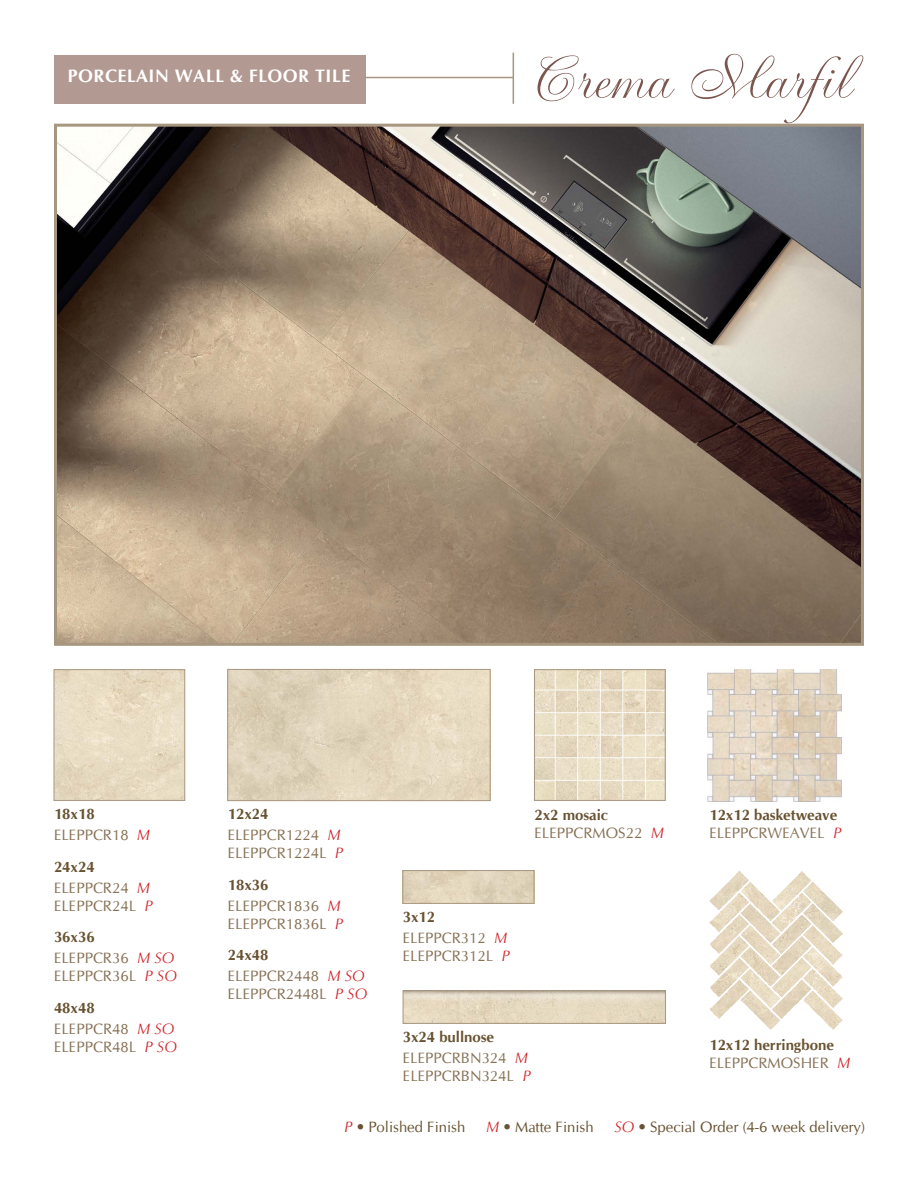
<style>
.page{position:relative;width:918px;height:1188px;background:#fff}
.page>*{position:absolute;margin:0;border:0;box-sizing:border-box;transform-origin:0 0}
.t1{font:63px "DEVON";color:#7b564e}
.t2{font:700 18px "CG Omega";letter-spacing:.025em;color:#fff}
.t3{font:15px/21px "CG Omega";color:#867155}
.t4{font:700 15px/18px "CG Omega";color:#685231}
.t5{font:15px "CG Omega";color:#685231}
.s1{font-weight:700;color:#685231}
.s2{font-style:italic;color:#d2232a}
.s3{font-weight:400;color:#867155}
.s4{font-weight:400;font-style:italic;color:#d2232a}
</style>
<div class="page">
<img style="left:58px;top:128px;width:802px;height:514px">
<div style="left:54px;top:124px;width:810px;height:522px;border:3px solid #a89780"></div>
<div style="left:54px;top:55px;width:311px;height:49px;background:#b29a92"></div>
<hr style="left:513px;top:53px;width:1px;height:51px;background:#a89780">
<hr style="left:365px;top:77px;width:148px;height:1px;background:#a89780">
<img style="left:56px;top:671px;width:127px;height:128px">
<div style="left:54px;top:669px;width:131px;height:132px;border:1px solid #a89780"></div>
<img style="left:230px;top:671px;width:258px;height:128px">
<div style="left:228px;top:669px;width:262px;height:132px;border:1px solid #a89780"></div>
<img style="left:405px;top:872px;width:127px;height:30px">
<div style="left:403px;top:870px;width:131px;height:34px;border:1px solid #a89780"></div>
<img style="left:405px;top:992px;width:259px;height:30px">
<div style="left:403px;top:990px;width:263px;height:34px;border:1px solid #a89780"></div>
<img style="left:707px;top:670px;width:135px;height:132px">
<img style="left:536px;top:671px;width:127px;height:128px">
<div style="left:534px;top:669px;width:131px;height:132px;border:1px solid #a89780"></div>
<img style="left:709px;top:870px;width:134px;height:63px">
<p class="t2" style="left:68px;top:65px;width:284px">PORCELAIN WALL &amp; FLOOR TILE</p>
<h1 class="t1" style="left:527px;top:39px;width:339px">Crema Marfil</h1>
<p class="t3" style="left:54px;top:804px;width:98px"><span class="s1">18x18<br></span>ELEPPCR18 <span class="s2">M</span></p>
<p class="t3" style="left:54px;top:856px;width:98px"><span class="s1">24x24<br></span>ELEPPCR24 <span class="s2">M</span></p>
<p class="t3" style="left:54px;top:890px;width:100px;line-height:31.5px">ELEPPCR24L <span class="s2">P<br></span><span class="s1">36x36</span></p>
<p class="t3" style="left:54px;top:949px;width:124px;line-height:18px">ELEPPCR36 <span class="s2">M SO<br></span>ELEPPCR36L <span class="s2">P SO</span></p>
<p class="t3" style="left:54px;top:997px;width:122px"><span class="s1">48x48<br></span>ELEPPCR48 <span class="s2">M SO</span></p>
<p class="t3" style="left:54px;top:1036px;width:124px">ELEPPCR48L <span class="s2">P SO</span></p>
<p class="t3" style="left:228px;top:804px;width:114px"><span class="s1">12x24<br></span>ELEPPCR1224 <span class="s2">M</span></p>
<p class="t3" style="left:228px;top:837px;width:117px;line-height:31.5px">ELEPPCR1224L <span class="s2">P<br></span><span class="s1">18x36</span></p>
<p class="t3" style="left:228px;top:897px;width:117px;line-height:18px">ELEPPCR1836 <span class="s2">M<br></span>ELEPPCR1836L <span class="s2">P</span></p>
<p class="t3" style="left:228px;top:945px;width:138px"><span class="s1">24x48<br></span>ELEPPCR2448 <span class="s2">M SO</span></p>
<p class="t3" style="left:228px;top:984px;width:141px">ELEPPCR2448L <span class="s2">P SO</span></p>
<p class="t3" style="left:534px;top:806px;width:131px;line-height:18px"><span class="s1">2x2 mosaic<br></span>ELEPPCRMOS22 <span class="s2">M</span></p>
<p class="t3" style="left:403px;top:906px;width:106px"><span class="s1">3x12<br></span>ELEPPCR312 <span class="s2">M</span></p>
<p class="t3" style="left:403px;top:945px;width:109px">ELEPPCR312L <span class="s2">P</span></p>
<p class="t4" style="left:403px;top:1027px;width:127px;line-height:21px">3x24 bullnose<br><span class="s3">ELEPPCRBN324</span> <span class="s4">M</span></p>
<p class="t3" style="left:403px;top:1066px;width:129px">ELEPPCRBN324L <span class="s2">P</span></p>
<p class="t4" style="left:709px;top:806px;width:133px">12x12 basketweave<br><span class="s3">ELEPPCRWEAVEL</span> <span class="s4">P</span></p>
<p class="t4" style="left:709px;top:1036px;width:143px">12x12 herringbone<br><span class="s3">ELEPPCRMOSHER</span> <span class="s4">M</span></p>
<p class="t5" style="left:344px;top:1118px;width:123px"><span class="s2">P</span> • Polished Finish</p>
<p class="t5" style="left:486px;top:1118px;width:109px"><span class="s2">M</span> • Matte Finish</p>
<p class="t5" style="left:614px;top:1118px;width:252px"><span class="s2">SO</span> • Special Order (4-6 week delivery)</p>
</div>
